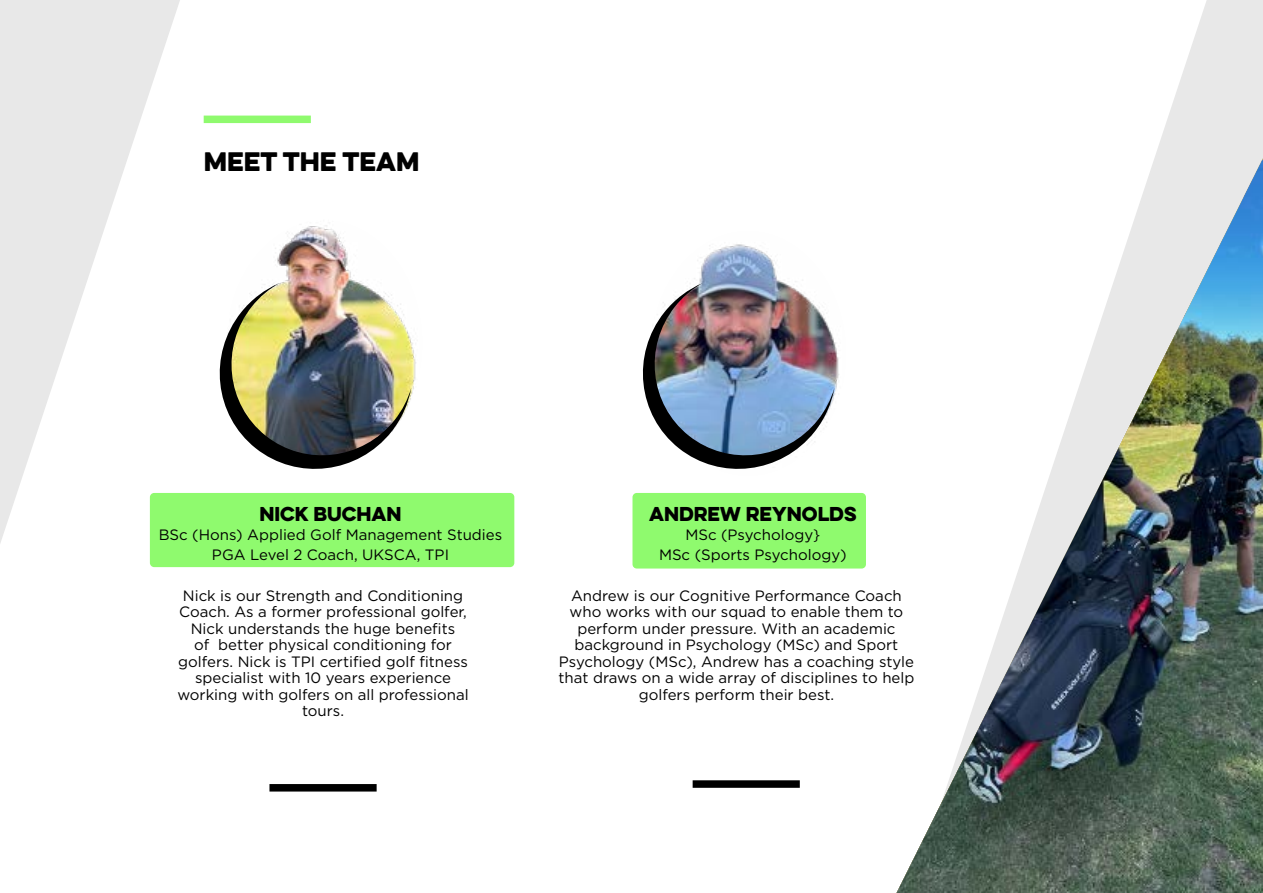
<style>
.page{position:relative;width:1263px;height:893px;background:#fff}
.page>*{position:absolute;margin:0;border:0;box-sizing:border-box;transform-origin:0 0}
.t1{font:24px "Eveleth Clean";color:#000}
.t2{font:18px "Eveleth Clean";color:#000}
.t3{font:15px/16.5px "Gotham";color:#000;text-align:center}
</style>
<div class="page">
<div style="left:150px;top:493px;width:364px;height:74px;background:#8ffa6e;border-radius:4px"></div>
<svg style="left:0;top:0;width:180px;height:545px;fill:#e8e8e8"></svg>
<svg style="left:1155px;top:0;width:108px;height:158px;fill:#e8e8e8"></svg>
<div style="left:204px;top:116px;width:107px;height:7px;background:#8ffa6e"></div>
<div style="left:269px;top:784px;width:108px;height:7px;background:#000"></div>
<img style="left:896px;top:160px;width:367px;height:733px">
<img style="left:275px;top:225px;width:141px;height:171px">
<img style="left:219px;top:283px;width:192px;height:186px">
<div style="left:632px;top:493px;width:234px;height:75px;background:#8ffa6e;border-radius:4px"></div>
<div style="left:693px;top:780px;width:107px;height:8px;background:#000"></div>
<img style="left:694px;top:244px;width:145px;height:151px">
<img style="left:642px;top:283px;width:192px;height:186px">
<h1 class="t1" style="left:204px;top:143px;width:217px">MEET THE TEAM</h1>
<p class="t2" style="left:259px;top:500px;width:144px">NICK BUCHAN</p>
<p class="t3" style="left:159px;top:525px;width:345px;line-height:19.5px">BSc (Hons) Applied Golf Management Studies<br>PGA Level 2 Coach, UKSCA, TPI</p>
<p class="t3" style="left:177px;top:587px;width:293px">Nick is our Strength and Conditioning Coach. As a former professional golfer, Nick understands the huge benefits<br>of better physical conditioning for golfers. Nick is TPI certified golf fitness specialist with 10 years experience working with golfers on all professional tours.</p>
<p class="t3" style="left:558px;top:587px;width:357px">Andrew is our Cognitive Performance Coach who works with our squad to enable them to perform under pressure. With an academic background in Psychology (MSc) and Sport Psychology (MSc), Andrew has a coaching style that draws on a wide array of disciplines to help golfers perform their best.</p>
<p class="t2" style="left:649px;top:500px;width:209px">ANDREW REYNOLDS</p>
<p class="t3" style="left:659px;top:525px;width:189px;line-height:19.5px">MSc (Psychology}<br>MSc (Sports Psychology)</p>
</div>
